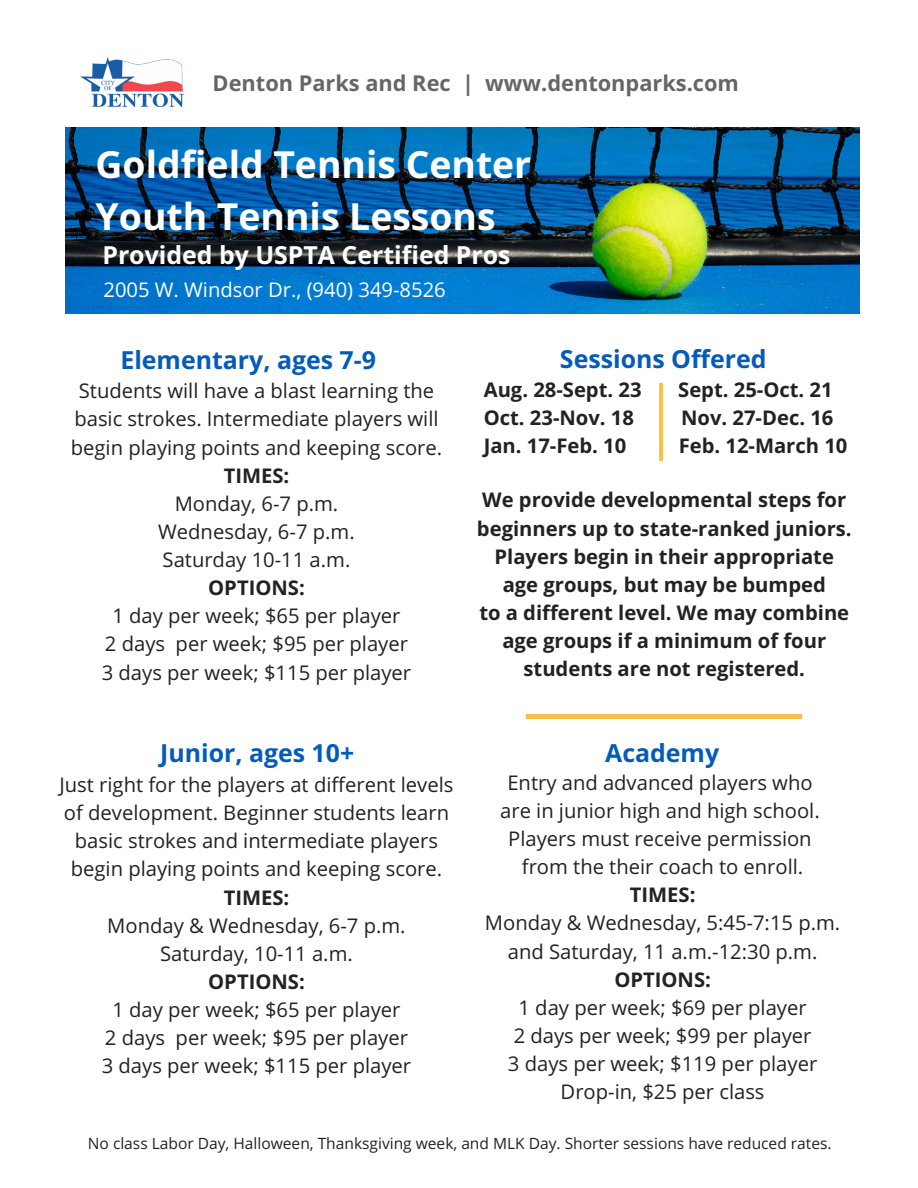
<style>
.page{position:relative;width:918px;height:1188px;background:#fff}
.page>*{position:absolute;margin:0;border:0;box-sizing:border-box;transform-origin:0 0}
.t1{font:700 37.35px/51.8px "Open Sans";color:#fff}
.t2{font:700 24.9px "Open Sans";color:#045bbb}
.t3{font:700 24.9px "Open Sans";color:#fff}
.t4{font:700 21.75px "Open Sans";color:#666}
.t5{font:20.25px/28.2px "Open Sans";color:#222;text-align:center}
.t6{font:700 20.25px/28.2px "Open Sans";color:#222;text-align:center}
.t7{font:20.25px "Open Sans";color:#fff}
.t8{font:15.6px "Open Sans";color:#222}
</style>
<div class="page">
<hr style="left:659px;top:384px;width:4px;height:77px;background:#ffbd4a">
<img style="left:65px;top:127px;width:794px;height:187px">
<img style="left:81px;top:57px;width:102px;height:50px">
<div style="left:527px;top:714px;width:275px;height:5px;background:#ffbd4a"></div>
<p class="t4" style="left:213px;top:68px;width:528px">Denton Parks and Rec | www.dentonparks.com</p>
<h1 class="t1" style="left:96px;top:137px;width:437px">Goldfield Tennis Center<br>Youth Tennis Lessons</h1>
<p class="t3" style="left:102px;top:238px;width:410px">Provided by USPTA Certified Pros</p>
<p class="t7" style="left:103px;top:275px;width:344px">2005 W. Windsor Dr., (940) 349-8526</p>
<p class="t2" style="left:120px;top:342px;width:257px">Elementary, ages 7-9</p>
<p class="t2" style="left:560px;top:341px;width:208px">Sessions Offered</p>
<p class="t5" style="left:71px;top:376px;width:373px">Students will have a blast learning the basic strokes. Intermediate players will begin playing points and keeping score.</p>
<p class="t6" style="left:224px;top:461px;width:67px">TIMES:</p>
<p class="t5" style="left:158px;top:489px;width:198px">Monday, 6-7 p.m.<br>Wednesday, 6-7 p.m.<br>Saturday 10-11 a.m.</p>
<p class="t6" style="left:208px;top:573px;width:98px">OPTIONS:</p>
<p class="t5" style="left:102px;top:601px;width:311px">1 day per week; $65 per player<br>2 days per week; $95 per player<br>3 days per week; $115 per player</p>
<p class="t6" style="left:484px;top:375px;width:159px">Aug. 28-Sept. 23</p>
<p class="t6" style="left:678px;top:375px;width:156px">Sept. 25-Oct. 21</p>
<p class="t6" style="left:484px;top:403px;width:152px">Oct. 23-Nov. 18</p>
<p class="t6" style="left:681px;top:403px;width:154px">Nov. 27-Dec. 16</p>
<p class="t6" style="left:484px;top:431px;width:144px">Jan. 17-Feb. 10</p>
<p class="t6" style="left:679px;top:431px;width:170px">Feb. 12-March 10</p>
<p class="t6" style="left:477px;top:485px;width:376px">We provide developmental steps for beginners up to state-ranked juniors.<br>Players begin in their appropriate age groups, but may be bumped<br>to a different level. We may combine age groups if a minimum of four students are not registered.</p>
<p class="t2" style="left:160px;top:735px;width:196px">Junior, ages 10+</p>
<p class="t2" style="left:605px;top:735px;width:116px">Academy</p>
<p class="t5" style="left:60px;top:770px;width:395px">Just right for the players at different levels of development. Beginner students learn basic strokes and intermediate players begin playing points and keeping score.</p>
<p class="t6" style="left:224px;top:883px;width:67px">TIMES:</p>
<p class="t5" style="left:107px;top:911px;width:300px">Monday &amp; Wednesday, 6-7 p.m.<br>Saturday, 10-11 a.m.</p>
<p class="t6" style="left:208px;top:967px;width:98px">OPTIONS:</p>
<p class="t5" style="left:102px;top:995px;width:311px">1 day per week; $65 per player<br>2 days per week; $95 per player<br>3 days per week; $115 per player</p>
<p class="t5" style="left:500px;top:768px;width:321px">Entry and advanced players who are in junior high and high school.<br>Players must receive permission from the their coach to enroll.</p>
<p class="t6" style="left:630px;top:880px;width:67px">TIMES:</p>
<p class="t5" style="left:485px;top:908px;width:357px">Monday &amp; Wednesday, 5:45-7:15 p.m. and Saturday, 11 a.m.-12:30 p.m.</p>
<p class="t6" style="left:614px;top:965px;width:98px">OPTIONS:</p>
<p class="t5" style="left:508px;top:993px;width:311px">1 day per week; $69 per player<br>2 days per week; $99 per player<br>3 days per week; $119 per player<br>Drop-in, $25 per class</p>
<p class="t8" style="left:88px;top:1132px;width:745px">No class Labor Day, Halloween, Thanksgiving week, and MLK Day. Shorter sessions have reduced rates.</p>
</div>
